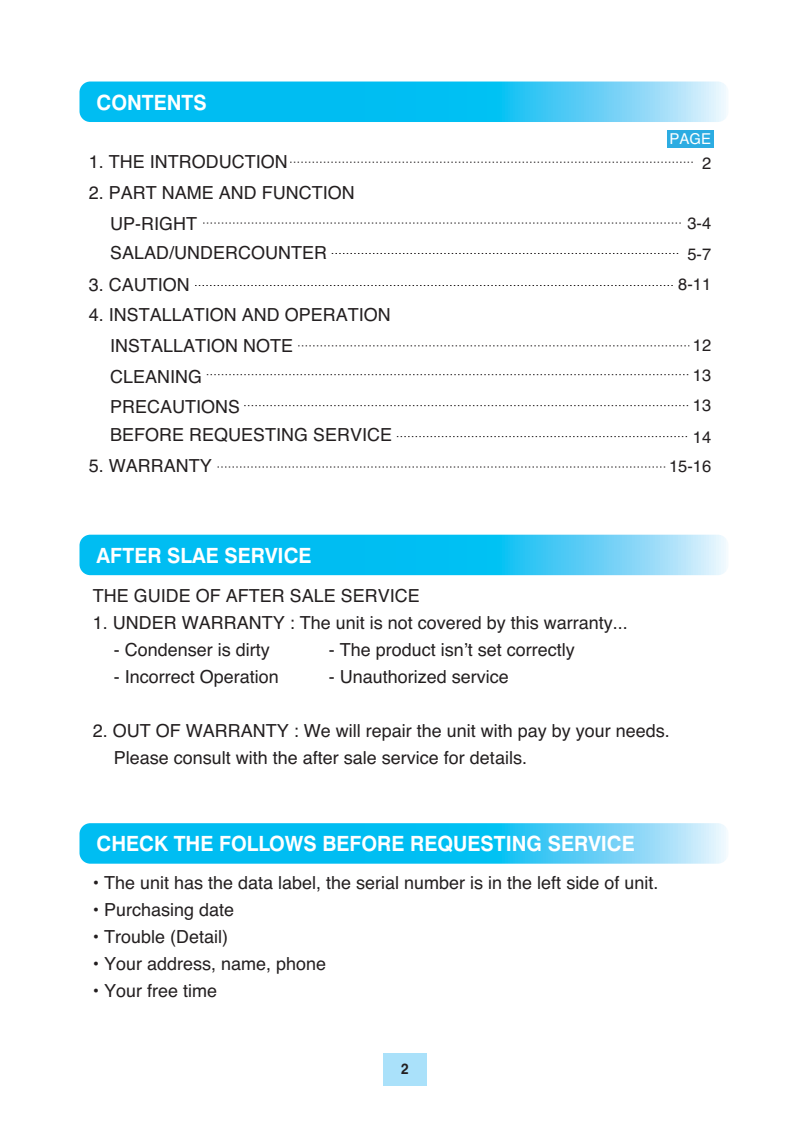
<style>
.page{position:relative;width:810px;height:1134px;background:#fff}
.page>*{position:absolute;margin:0;border:0;box-sizing:border-box;transform-origin:0 0}
.t1{font:700 21px "Swiss 721 BT";color:#fff;scale:.95 1}
.t2{font:18px/30px "Helvetica";color:#231f20}
.t3{font:16.5px/30.6px "Helvetica";color:#231f20;text-align:center}
.t4{font:15px "Helvetica";color:#fff}
.t5{font:700 15px "Swiss 721 BT";color:#231f20;scale:.9 1}
</style>
<div class="page">
<div style="left:383px;top:1053px;width:44px;height:33px;background:#aae1fa"></div>
<svg style="left:80px;top:82px;width:648px;height:40px;background:#2ac6f4"></svg>
<svg style="left:80px;top:535px;width:648px;height:40px;background:#2ac6f4"></svg>
<svg style="left:80px;top:823px;width:648px;height:41px;background:#2dc6f4"></svg>
<div style="left:667px;top:130px;width:47px;height:17px;background:#2cace2"></div>
<svg style="left:290px;top:162px;width:403px;height:1px"></svg>
<svg style="left:203px;top:223px;width:478px;height:1px"></svg>
<svg style="left:332px;top:253px;width:347px;height:1px"></svg>
<svg style="left:195px;top:285px;width:478px;height:1px"></svg>
<svg style="left:217px;top:467px;width:449px;height:1px"></svg>
<svg style="left:298px;top:345px;width:391px;height:1px"></svg>
<svg style="left:207px;top:374px;width:482px;height:1px"></svg>
<svg style="left:244px;top:405px;width:445px;height:1px"></svg>
<svg style="left:397px;top:436px;width:291px;height:1px"></svg>
<p class="t1" style="left:96px;top:94px;width:117px">CONTENTS</p>
<p class="t4" style="left:670px;top:134px;width:43px">PAGE</p>
<p class="t2" style="left:89px;top:149px;width:201px">1. THE INTRODUCTION</p>
<p class="t3" style="left:702px;top:149px;width:11px">2</p>
<p class="t2" style="left:110px;top:179px;width:246px;text-indent:-21px">2. PART NAME AND FUNCTION<br>UP-RIGHT<br>SALAD/UNDERCOUNTER</p>
<p class="t3" style="left:678px;top:210px;width:35px">3-4<br>5-7<br>8-11</p>
<p class="t2" style="left:89px;top:271px;width:103px">3. CAUTION</p>
<p class="t2" style="left:110px;top:301px;width:282px;line-height:30.6px;text-indent:-21px">4. INSTALLATION AND OPERATION<br>INSTALLATION NOTE<br>CLEANING</p>
<p class="t3" style="left:693px;top:331px;width:20px;text-align:justify">12<br>13<br>13<br>14</p>
<p class="t2" style="left:110px;top:393px;width:132px">PRECAUTIONS</p>
<p class="t2" style="left:110px;top:422px;width:284px">BEFORE REQUESTING SERVICE</p>
<p class="t2" style="left:89px;top:453px;width:125px">5. WARRANTY</p>
<p class="t3" style="left:669px;top:452px;width:44px">15-16</p>
<p class="t1" style="left:96px;top:548px;width:228px">AFTER SLAE SERVICE</p>
<p class="t2" style="left:93px;top:583px;width:329px">THE GUIDE OF AFTER SALE SERVICE</p>
<p class="t2" style="left:93px;top:610px;width:537px">1. UNDER WARRANTY : The unit is not covered by this warranty...</p>
<p class="t2" style="left:114px;top:637px;width:158px">- Condenser is dirty</p>
<p class="t2" style="left:329px;top:637px;width:248px">- The product isn’t set correctly</p>
<p class="t2" style="left:114px;top:664px;width:167px">- Incorrect Operation</p>
<p class="t2" style="left:329px;top:664px;width:182px">- Unauthorized service</p>
<p class="t2" style="left:114px;top:719px;width:558px;line-height:27px;text-indent:-21px">2. OUT OF WARRANTY : We will repair the unit with pay by your needs.<br>Please consult with the after sale service for details.</p>
<p class="t1" style="left:96px;top:836px;width:568px">CHECK THE FOLLOWS BEFORE REQUESTING SERVICE</p>
<p class="t2" style="left:93px;top:870px;width:567px">• The unit has the data label, the serial number is in the left side of unit.</p>
<p class="t2" style="left:93px;top:897px;width:143px">• Purchasing date</p>
<p class="t2" style="left:93px;top:924px;width:137px">• Trouble (Detail)</p>
<p class="t2" style="left:93px;top:951px;width:235px">• Your address, name, phone</p>
<p class="t2" style="left:93px;top:978px;width:126px">• Your free time</p>
<p class="t5" style="left:401px;top:1063px;width:10px">2</p>
</div>
